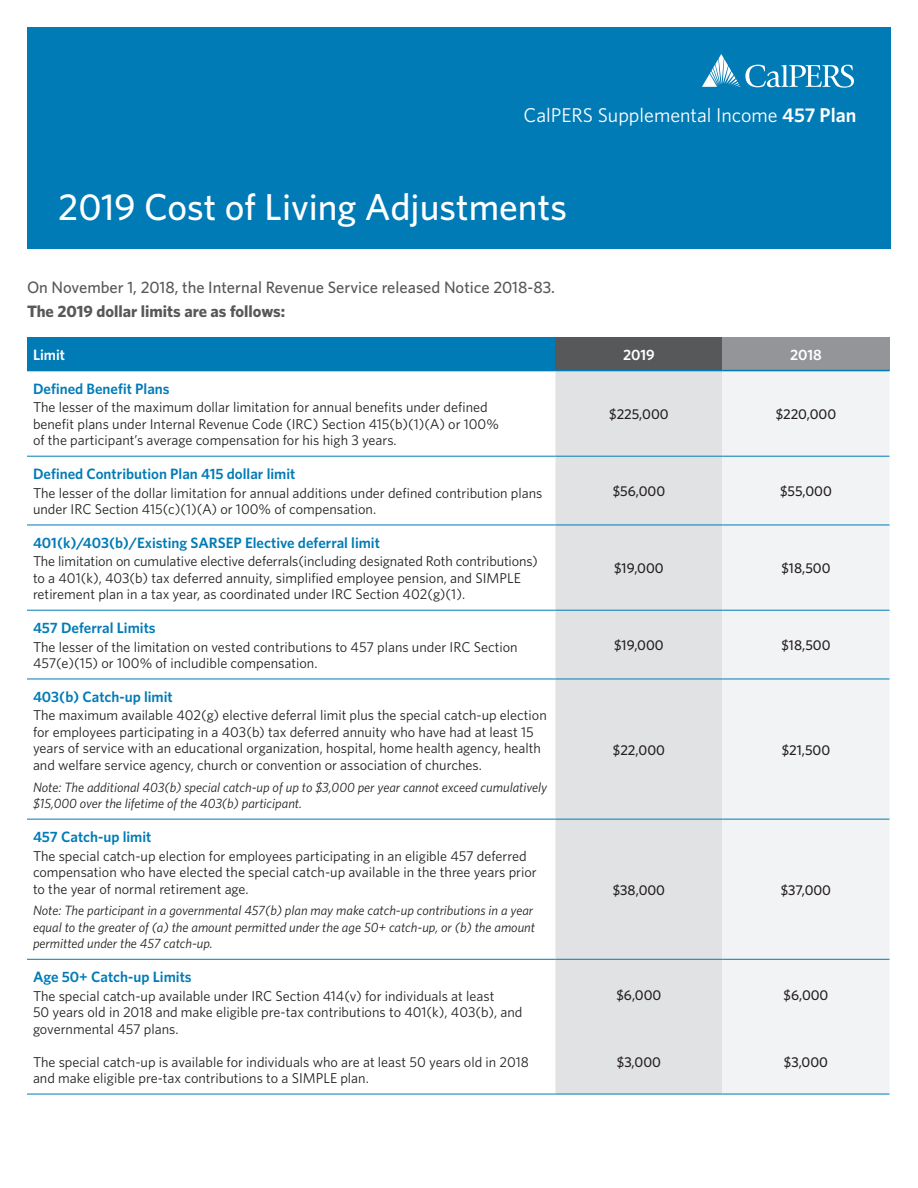
<style>
.page{position:relative;width:918px;height:1188px;background:#fff}
.page>*{position:absolute;margin:0;border:0;box-sizing:border-box;transform-origin:0 0}
.Headline_-smaller{font:500 37.5px "Whitney";color:#fff}
.t1{font:19.95px "Whitney";color:#fff}
.t2{font:500 16.5px "Whitney";color:#57585a}
.t3{font:700 16.5px "Whitney";color:#57585a}
.t4{font:600 15px "Whitney";color:#007bb6}
.t5{font:600 15px "Whitney";color:#fff}
.t6{font:14.25px/16.5px "Whitney";color:#231f20}
.t7{font:500 14.25px "Whitney";color:#231f20}
.t8{font:italic 13.5px/16.5px "Whitney";color:#231f20}
.s1{font-weight:600}
</style>
<div class="page">
<div style="left:27px;top:27px;width:864px;height:221px;background:#007bb6"></div>
<svg style="left:702px;top:54px;width:152px;height:34px"></svg>
<div style="left:27px;top:337px;width:528px;height:34px;background:#007bb6"></div>
<div style="left:555px;top:337px;width:167px;height:34px;background:#57585a"></div>
<div style="left:722px;top:337px;width:168px;height:34px;background:#939598"></div>
<div style="left:555px;top:371px;width:167px;height:723px;background:#e1e2e4"></div>
<div style="left:722px;top:371px;width:168px;height:723px;background:#f2f3f4"></div>
<hr style="left:27px;top:456px;width:528px;height:1px;background:#007bb6">
<hr style="left:555px;top:456px;width:167px;height:1px;background:#007bb6">
<hr style="left:722px;top:456px;width:167px;height:1px;background:#007bb6">
<hr style="left:27px;top:525px;width:528px;height:1px;background:#007bb6">
<hr style="left:555px;top:525px;width:167px;height:1px;background:#007bb6">
<hr style="left:722px;top:525px;width:167px;height:1px;background:#007bb6">
<hr style="left:27px;top:610px;width:528px;height:1px;background:#007bb6">
<hr style="left:555px;top:610px;width:167px;height:1px;background:#007bb6">
<hr style="left:722px;top:610px;width:167px;height:1px;background:#007bb6">
<hr style="left:27px;top:679px;width:528px;height:1px;background:#007bb6">
<hr style="left:555px;top:679px;width:167px;height:1px;background:#007bb6">
<hr style="left:722px;top:679px;width:167px;height:1px;background:#007bb6">
<hr style="left:27px;top:819px;width:528px;height:1px;background:#007bb6">
<hr style="left:555px;top:819px;width:167px;height:1px;background:#007bb6">
<hr style="left:722px;top:819px;width:167px;height:1px;background:#007bb6">
<hr style="left:555px;top:959px;width:167px;height:1px;background:#007bb6">
<hr style="left:722px;top:959px;width:167px;height:1px;background:#007bb6">
<hr style="left:555px;top:1094px;width:167px;height:1px;background:#007bb6">
<hr style="left:722px;top:1094px;width:167px;height:1px;background:#007bb6">
<hr style="left:27px;top:959px;width:528px;height:1px;background:#007bb6">
<hr style="left:27px;top:1094px;width:528px;height:1px;background:#007bb6">
<hr style="left:555px;top:370px;width:167px;height:1px;background:#007bb6">
<hr style="left:722px;top:370px;width:167px;height:1px;background:#007bb6">
<p class="t1" style="left:524px;top:102px;width:334px">CalPERS Supplemental Income <span class="s1">457 Plan</span></p>
<p class="Headline_-smaller" style="left:58px;top:182px;width:510px">2019 Cost of Living Adjustments</p>
<p class="t2" style="left:27px;top:276px;width:530px">On November 1, 2018, the Internal Revenue Service released Notice 2018-83.</p>
<p class="t3" style="left:27px;top:300px;width:260px">The 2019 dollar limits are as follows:</p>
<p class="t5" style="left:33px;top:345px;width:34px">Limit</p>
<p class="t5" style="left:623px;top:345px;width:33px">2019</p>
<p class="t5" style="left:790px;top:345px;width:33px">2018</p>
<p class="t4" style="left:33px;top:379px;width:138px">Defined Benefit Plans</p>
<p class="t6" style="left:33px;top:399px;width:467px">The lesser of the maximum dollar limitation for annual benefits under defined benefit plans under Internal Revenue Code (IRC) Section 415(b)(1)(A) or 100% of the participant’s average compensation for his high 3 years.</p>
<p class="t7" style="left:609px;top:405px;width:61px">$225,000</p>
<p class="t7" style="left:776px;top:405px;width:62px">$220,000</p>
<p class="t4" style="left:33px;top:464px;width:264px">Defined Contribution Plan 415 dollar limit</p>
<p class="t6" style="left:33px;top:484px;width:511px">The lesser of the dollar limitation for annual additions under defined contribution plans under IRC Section 415(c)(1)(A) or 100% of compensation.</p>
<p class="t7" style="left:613px;top:482px;width:54px">$56,000</p>
<p class="t7" style="left:780px;top:482px;width:53px">$55,000</p>
<p class="t4" style="left:33px;top:533px;width:349px">401(k)/403(b)/Existing SARSEP Elective deferral limit</p>
<p class="t6" style="left:33px;top:553px;width:506px">The limitation on cumulative elective deferrals(including designated Roth contributions) to a 401(k), 403(b) tax deferred annuity, simplified employee pension, and SIMPLE retirement plan in a tax year, as coordinated under IRC Section 402(g)(1).</p>
<p class="t7" style="left:614px;top:559px;width:51px">$19,000</p>
<p class="t7" style="left:781px;top:559px;width:51px">$18,500</p>
<p class="t4" style="left:33px;top:618px;width:124px">457 Deferral Limits</p>
<p class="t6" style="left:33px;top:638px;width:486px">The lesser of the limitation on vested contributions to 457 plans under IRC Section<br>457(e)(15) or 100% of includible compensation.</p>
<p class="t7" style="left:614px;top:636px;width:51px">$19,000</p>
<p class="t7" style="left:781px;top:636px;width:51px">$18,500</p>
<p class="t4" style="left:33px;top:687px;width:141px">403(b) Catch-up limit</p>
<p class="t6" style="left:33px;top:707px;width:515px">The maximum available 402(g) elective deferral limit plus the special catch-up election for employees participating in a 403(b) tax deferred annuity who have had at least 15 years of service with an educational organization, hospital, home health agency, health and welfare service agency, church or convention or association of churches.</p>
<p class="t8" style="left:33px;top:779px;width:516px">Note: The additional 403(b) special catch-up of up to $3,000 per year cannot exceed cumulatively $15,000 over the lifetime of the 403(b) participant.</p>
<p class="t7" style="left:613px;top:740px;width:54px">$22,000</p>
<p class="t7" style="left:782px;top:740px;width:50px">$21,500</p>
<p class="t4" style="left:33px;top:827px;width:120px">457 Catch-up limit</p>
<p class="t6" style="left:33px;top:847px;width:505px">The special catch-up election for employees participating in an eligible 457 deferred compensation who have elected the special catch-up available in the three years prior to the year of normal retirement age.</p>
<p class="t8" style="left:33px;top:902px;width:504px">Note: The participant in a governmental 457(b) plan may make catch-up contributions in a year equal to the greater of (a) the amount permitted under the age 50+ catch-up, or (b) the amount permitted under the 457 catch-up.</p>
<p class="t7" style="left:613px;top:881px;width:54px">$38,000</p>
<p class="t7" style="left:781px;top:881px;width:52px">$37,000</p>
<p class="t4" style="left:33px;top:967px;width:160px">Age 50+ Catch-up Limits</p>
<p class="t6" style="left:33px;top:987px;width:491px">The special catch-up available under IRC Section 414(v) for individuals at least<br>50 years old in 2018 and make eligible pre-tax contributions to 401(k), 403(b), and governmental 457 plans.</p>
<p class="t7" style="left:616px;top:986px;width:46px">$6,000</p>
<p class="t7" style="left:783px;top:986px;width:46px">$6,000</p>
<p class="t6" style="left:33px;top:1053px;width:498px">The special catch-up is available for individuals who are at least 50 years old in 2018 and make eligible pre-tax contributions to a SIMPLE plan.</p>
<p class="t7" style="left:617px;top:1052px;width:46px">$3,000</p>
<p class="t7" style="left:784px;top:1052px;width:46px">$3,000</p>
</div>
